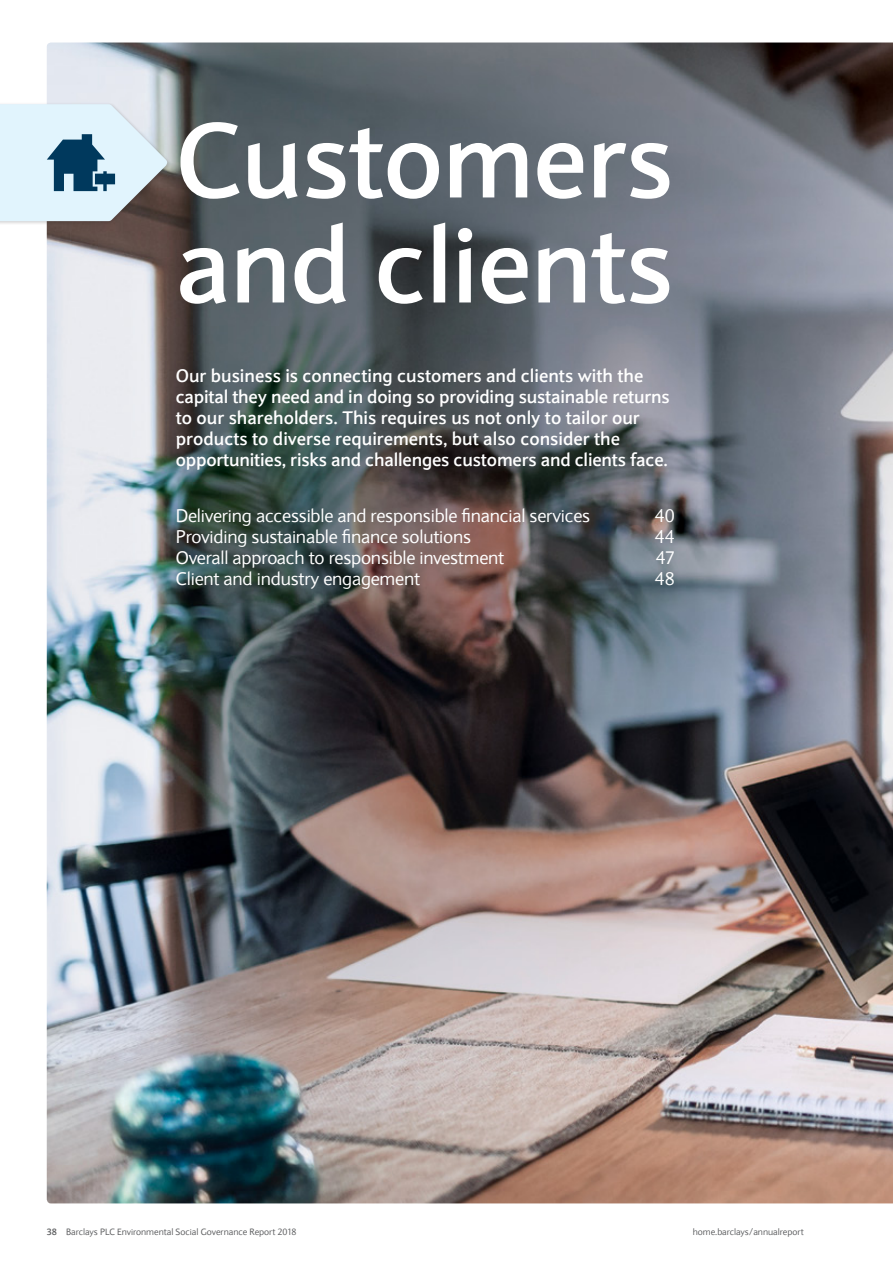
<style>
.page{position:relative;width:893px;height:1263px;background:#fff}
.page>*{position:absolute;margin:0;border:0;box-sizing:border-box;transform-origin:0 0}
.t1{font:700 105px/105px "Expert Sans";letter-spacing:-.01em;color:#fff}
.t2{font:700 18px/21px "Expert Sans";color:#fff}
.t3{font:18px "Expert Sans";letter-spacing:-.01em;color:#fff}
.t4{font:9px "Expert Sans";color:#5f6062}
.s1{font-weight:700}
</style>
<div class="page">
<img style="left:47px;top:43px;width:846px;height:1160px">
<div style="left:0;top:102px;width:171px;height:123px;background:#231f20;opacity:.2"></div>
<svg style="left:0;top:104px;width:169px;height:117px;background:#b9ccd7"></svg>
<h1 class="t1" style="left:176px;top:105px;width:500px">Customers and clients</h1>
<p class="t2" style="left:176px;top:364px;width:495px">Our business is connecting customers and clients with the capital they need and in doing so providing sustainable returns to our shareholders. This requires us not only to tailor our products to diverse requirements, but also consider the opportunities, risks and challenges customers and clients face.</p>
<p class="t3" style="left:176px;top:504px;width:416px">Delivering accessible and responsible financial services</p>
<p class="t3" style="left:655px;top:504px;width:21px">40</p>
<p class="t3" style="left:176px;top:525px;width:297px">Providing sustainable finance solutions</p>
<p class="t3" style="left:655px;top:525px;width:21px">44</p>
<p class="t3" style="left:176px;top:546px;width:330px">Overall approach to responsible investment</p>
<p class="t3" style="left:656px;top:546px;width:21px">47</p>
<p class="t3" style="left:176px;top:567px;width:246px">Client and industry engagement</p>
<p class="t3" style="left:655px;top:567px;width:21px">48</p>
<p class="t4" style="left:47px;top:1226px;width:251px"><span class="s1">38</span> Barclays PLC Environmental Social Governance Report 2018</p>
<p class="t4" style="left:693px;top:1226px;width:112px">home.barclays/annualreport</p>
</div>
